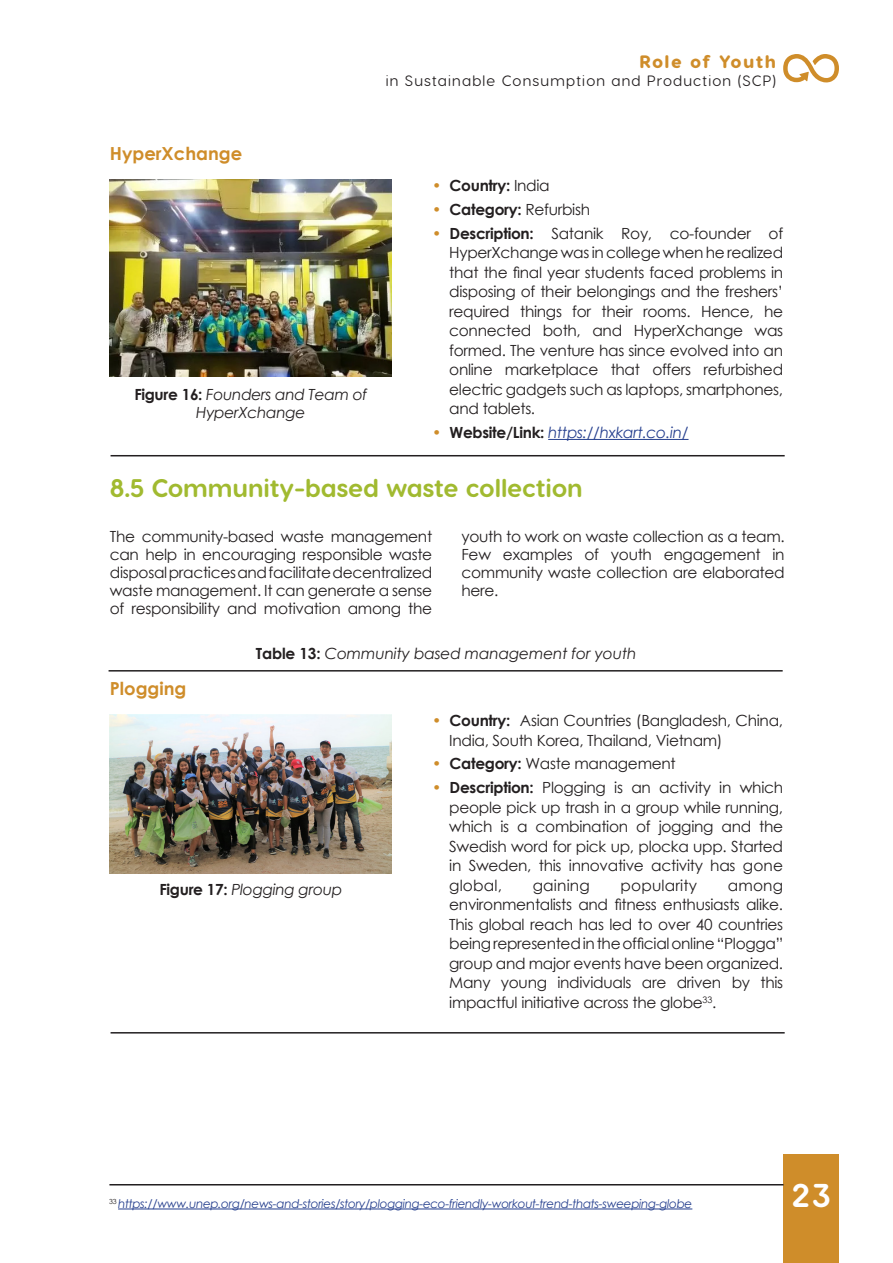
<style>
.page{position:relative;width:893px;height:1263px;background:#fff}
.page>*{position:absolute;margin:0;border:0;box-sizing:border-box;transform-origin:0 0}
.t1{font:700 33px "Visby Round CF";color:#fff}
.Paragraph_Style_1{font:700 25.5px "Visby Round CF";letter-spacing:-.005em;color:#a1ba30}
.Paragraph_Style_1-2{font:700 18px "Century Gothic";color:#cf8d2a}
.t2{font:800 18px "Visby Round CF";letter-spacing:.08em;color:#cf8d2a}
.t3{font:15.3px/19.5px "Century Gothic";letter-spacing:-.02em;color:#231f20;text-align:justify}
.t4{font:italic 15.3px/18.5px "Century Gothic";letter-spacing:-.02em;color:#231f20;text-align:center}
.t5{font:italic 15.3px "Century Gothic";letter-spacing:-.02em;color:#253f8e}
.t6{font:700 15.3px "Century Gothic";letter-spacing:-.02em;color:#231f20}
.t7{font:15.3px "Century Gothic";letter-spacing:.01em;color:#231f20}
.t8{font:15px "Visby Round CF";letter-spacing:.08em;color:#231f20}
.Paragraph_Style_1-3{font:italic 12px "Century Gothic";letter-spacing:-.03em;color:#253f8e}
.s1{font-weight:700;font-style:normal}
.s2{font-weight:400;color:#cf8d2a}
.s3{font-weight:400}
.s4{color:#cf8d2a}
.s5{font-weight:700}
.s6{font-style:normal;color:#cf8d2a}
.s7{font-weight:700;font-style:normal;color:#231f20}
</style>
<div class="page">
<div style="left:784px;top:1154px;width:55px;height:109px;background:#cf8d2a"></div>
<svg style="left:783px;top:54px;width:56px;height:28px"></svg>
<hr style="left:548px;top:439px;width:140px;height:1px;background:#253f8e">
<img style="left:110px;top:180px;width:282px;height:196px">
<img style="left:110px;top:715px;width:282px;height:158px">
<hr style="left:118px;top:1208px;width:574px;height:1px;background:#253f8e">
<hr style="left:109px;top:1184px;width:674px;height:1px;background:#231f20">
<hr style="left:111px;top:455px;width:674px;height:1px;background:#231f20">
<hr style="left:109px;top:670px;width:674px;height:1px;background:#231f20">
<hr style="left:111px;top:1032px;width:674px;height:1px;background:#231f20">
<p class="t2" style="left:639px;top:50px;width:138px">Role of Youth</p>
<p class="t8" style="left:386px;top:72px;width:392px">in Sustainable Consumption and Production (SCP)</p>
<p class="Paragraph_Style_1-2" style="left:110px;top:140px;width:134px">HyperXchange</p>
<p class="t4" style="left:134px;top:385px;width:235px"><span class="s1">Figure 16:</span> Founders and Team of<br>HyperXchange</p>
<p class="t6" style="left:432px;top:174px;width:119px"><span class="s2">•</span> Country: <span class="s3">India</span></p>
<p class="t6" style="left:432px;top:198px;width:159px"><span class="s2">•</span> Category: <span class="s3">Refurbish</span></p>
<p class="t3" style="left:449px;top:223px;width:335px;text-indent:-17px"><span class="s4">•</span> <span class="s5">Description:</span> Satanik Roy, co-founder of HyperXchange was in college when he realized that the final year students faced problems in disposing of their belongings and the freshers’ required things for their rooms. Hence, he connected both, and HyperXchange was formed. The venture has since evolved into an online marketplace that offers refurbished electric gadgets such as laptops, smartphones, and tablets.</p>
<p class="t5" style="left:432px;top:422px;width:258px"><span class="s6">•</span> <span class="s7">Website/Link:</span> https://hxkart.co.in/</p>
<p class="Paragraph_Style_1" style="left:110px;top:472px;width:475px">8.5 Community-based waste collection</p>
<p class="t3" style="left:110px;top:527px;width:324px;line-height:18px">The community-based waste management can help in encouraging responsible waste disposal practices and facilitate decentralized waste management. It can generate a sense of responsibility and motivation among the</p>
<p class="t3" style="left:461px;top:527px;width:325px;line-height:18px">youth to work on waste collection as a team.<br>Few examples of youth engagement in community waste collection are elaborated here.</p>
<p class="t4" style="left:256px;top:644px;width:382px"><span class="s1">Table 13:</span> Community based management for youth</p>
<p class="Paragraph_Style_1-2" style="left:110px;top:675px;width:78px">Plogging</p>
<p class="t4" style="left:159px;top:879px;width:184px"><span class="s1">Figure 17:</span> Plogging group</p>
<p class="t3" style="left:449px;top:711px;width:335px;text-indent:-17px"><span class="s4">•</span> <span class="s5">Country:</span> Asian Countries (Bangladesh, China,<br>India, South Korea, Thailand, Vietnam)</p>
<p class="t3" style="left:432px;top:754px;width:245px"><span class="s4">•</span> <span class="s5">Category:</span> Waste management</p>
<p class="t3" style="left:449px;top:778px;width:335px;text-indent:-17px"><span class="s4">•</span> <span class="s5">Description:</span> Plogging is an activity in which people pick up trash in a group while running, which is a combination of jogging and the Swedish word for pick up, plocka upp. Started in Sweden, this innovative activity has gone global,</p>
<p class="t7" style="left:533px;top:874px;width:59px">gaining</p>
<p class="t7" style="left:621px;top:874px;width:78px">popularity</p>
<p class="t3" style="left:449px;top:875px;width:335px;text-indent:279px">among environmentalists and fitness enthusiasts alike.<br>This global reach has led to over 40 countries being represented in the official online “Plogga” group and major events have been organized.<br>Many young individuals are driven by this impactful initiative across the globe<sup>33</sup>.</p>
<p class="Paragraph_Style_1-3" style="left:109px;top:1195px;width:585px"><sup>33</sup> https://www.unep.org/news-and-stories/story/plogging-eco-friendly-workout-trend-thats-sweeping-globe</p>
<h1 class="t1" style="left:792px;top:1175px;width:41px">23</h1>
</div>
